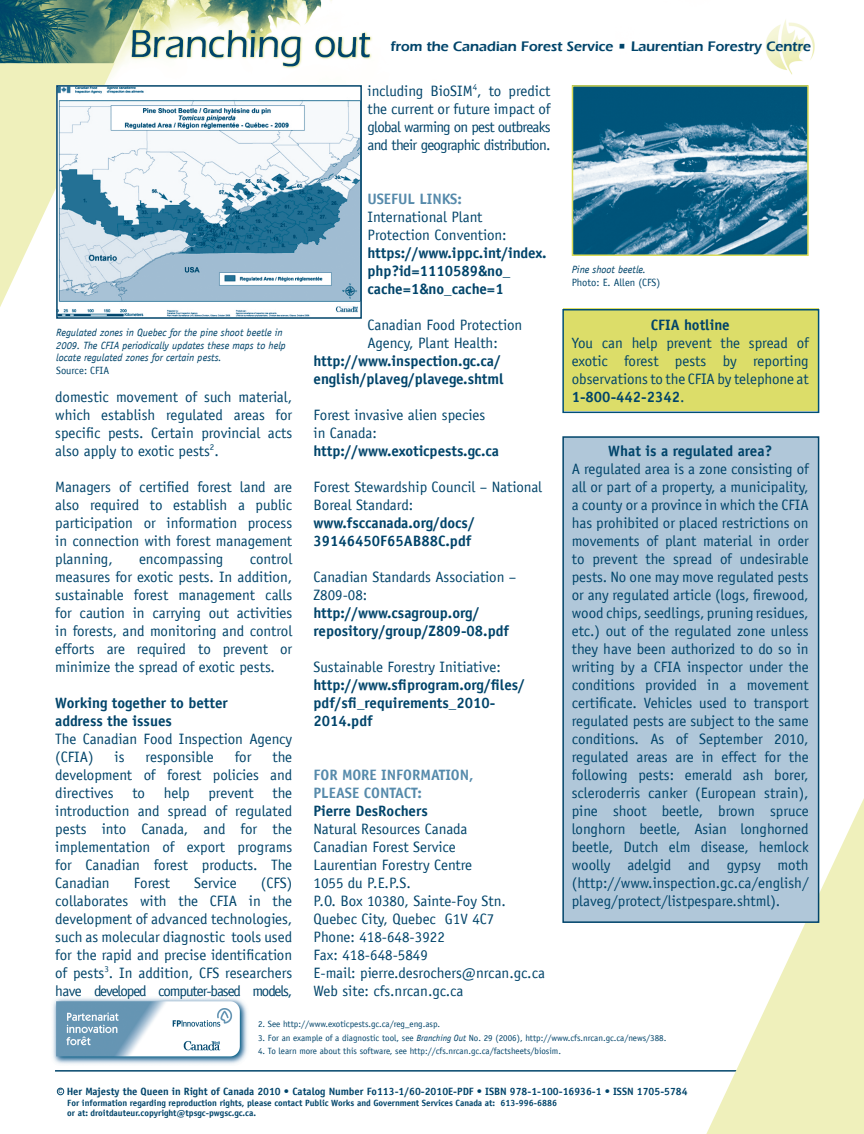
<style>
.page{position:relative;width:864px;height:1134px;background:#fff}
.page>*{position:absolute;margin:0;border:0;box-sizing:border-box;transform-origin:0 0}
.t1{font:15px/18px "Officina Sans LT";color:#00446a;text-align:justify}
.t2{font:700 15px/18px "Officina Sans LT";color:#00446a}
.t3{font:700 15px/18px "Officina Sans LT";color:#568aab}
.t4{font:600 14.25px "Itc Eras";letter-spacing:-.01em;color:#00446a}
.t5{font:italic 10.5px/12.6px "Officina Sans LT";color:#00446a}
.t6{font:700 10.5px "Officina Sans LT";color:#00446a}
.t7{font:10.5px "Officina Sans LT";color:#00446a}
.t8{font:9px "Officina Sans LT";color:#00446a}
.t9{font:700 9px/10.8px "Officina Sans LT";color:#00446a}
.t10{font:7.5px "Arial";color:#00446a}
.s1{font-weight:700}
.s2{font-style:italic}
</style>
<div class="page">
<hr style="left:55px;top:1070px;width:773px;height:2px;background:#00446a">
<svg style="left:706px;top:798px;width:158px;height:336px;fill:#eff0bb"></svg>
<img style="left:0;top:0;width:815px;height:120px">
<svg style="left:0;top:63px;width:115px;height:244px"></svg>
<div style="left:563px;top:308px;width:256px;height:103px;background:#dcdd69"></div>
<div style="left:562px;top:309px;width:257px;height:104px;border:2px solid #004f76"></div>
<img style="left:53px;top:998px;width:194px;height:66px">
<img style="left:59px;top:88px;width:300px;height:228px">
<div style="left:56px;top:85px;width:306px;height:234px;border:2px solid #00446a"></div>
<div style="left:563px;top:437px;width:256px;height:486px;background:#b0c7d9"></div>
<div style="left:57px;top:1088px;width:7px;height:7px;border:1px solid #00446a;border-radius:50%"></div>
<img style="left:575px;top:88px;width:231px;height:165px">
<div style="left:572px;top:85px;width:237px;height:171px;border:2px solid #d9da55"></div>
<div style="left:562px;top:436px;width:257px;height:487px;border:2px solid #00446a"></div>
<p class="t4" style="left:391px;top:37px;width:422px">from the Canadian Forest Service • Laurentian Forestry Centre</p>
<p class="t5" style="left:56px;top:326px;width:231px">Regulated zones in Quebec for the pine shoot beetle in<br>2009. The CFIA periodically updates these maps to help locate regulated zones for certain pests.</p>
<p class="t7" style="left:56px;top:364px;width:55px">Source: CFIA</p>
<p class="t1" style="left:55px;top:388px;width:238px">domestic movement of such material, which establish regulated areas for specific pests. Certain provincial acts also apply to exotic pests<sup>2</sup>.</p>
<p class="t1" style="left:55px;top:478px;width:239px">Managers of certified forest land are also required to establish a public participation or information process in connection with forest management planning,</p>
<p class="t1" style="left:55px;top:550px;width:239px;text-indent:194px">control measures for exotic pests. In addition, sustainable forest management calls for caution in carrying out activities in forests, and monitoring and control efforts are required to prevent or minimize the spread of exotic pests.</p>
<p class="t2" style="left:55px;top:693px;width:174px">Working together to better address the issues</p>
<p class="t1" style="left:55px;top:730px;width:239px">The Canadian Food Inspection Agency (CFIA)</p>
<p class="t1" style="left:139px;top:550px;width:86px">encompassing</p>
<p class="t1" style="left:55px;top:748px;width:239px;text-indent:217px">the development of forest policies and directives to help prevent the introduction and spread of regulated pests into Canada, and for the implementation of export programs for Canadian forest products. The Canadian</p>
<p class="t1" style="left:115px;top:748px;width:12px">is</p>
<p class="t1" style="left:146px;top:748px;width:70px">responsible</p>
<p class="t1" style="left:235px;top:748px;width:18px">for</p>
<p class="t1" style="left:55px;top:874px;width:238px;text-indent:206px">(CFS) collaborates with the CFIA in the development of advanced technologies, such as molecular diagnostic tools used for the rapid and precise identification of pests<sup>3</sup>. In addition, CFS researchers have developed computer-based models,</p>
<p class="t1" style="left:134px;top:874px;width:38px">Forest</p>
<p class="t1" style="left:194px;top:874px;width:44px">Service</p>
<p class="t1" style="left:368px;top:82px;width:185px">including BioSIM<sup>4</sup>, to predict the current or future impact of global warming on pest outbreaks and their geographic distribution.</p>
<p class="t3" style="left:368px;top:189px;width:96px">USEFUL LINKS:</p>
<p class="t1" style="left:368px;top:208px;width:141px">International Plant<br>Protection Convention:</p>
<p class="t2" style="left:368px;top:243px;width:181px">https://www.ippc.int/index. php?id=1110589&amp;no_ cache=1&amp;no_cache=1</p>
<p class="t1" style="left:368px;top:316px;width:156px">Canadian Food Protection<br>Agency, Plant Health:</p>
<p class="t2" style="left:314px;top:351px;width:191px">http://www.inspection.gc.ca/ english/plaveg/plavege.shtml</p>
<p class="t1" style="left:314px;top:406px;width:173px">Forest invasive alien species in Canada:</p>
<p class="t2" style="left:314px;top:441px;width:187px">http://www.exoticpests.gc.ca</p>
<p class="t1" style="left:314px;top:478px;width:230px">Forest Stewardship Council – National<br>Boreal Standard:</p>
<p class="t2" style="left:314px;top:513px;width:163px">www.fsccanada.org/docs/<br>39146450F65AB88C.pdf</p>
<p class="t1" style="left:314px;top:568px;width:204px">Canadian Standards Association –<br>Z809-08:</p>
<p class="t2" style="left:314px;top:603px;width:197px">http://www.csagroup.org/ repository/group/Z809-08.pdf</p>
<p class="t1" style="left:314px;top:658px;width:189px">Sustainable Forestry Initiative:</p>
<p class="t2" style="left:314px;top:675px;width:213px">http://www.sfiprogram.org/files/ pdf/sfi_requirements_2010-<br>2014.pdf</p>
<p class="t3" style="left:314px;top:765px;width:162px">FOR MORE INFORMATION,<br>PLEASE CONTACT:</p>
<p class="t2" style="left:314px;top:801px;width:116px">Pierre DesRochers</p>
<p class="t1" style="left:314px;top:820px;width:233px;text-align:left">Natural Resources Canada<br>Canadian Forest Service<br>Laurentian Forestry Centre<br>1055 du P.E.P.S.<br>P.O. Box 10380, Sainte-Foy Stn.<br>Quebec City, Quebec G1V 4C7<br>Phone: 418-648-3922<br>Fax: 418-648-5849<br>E-mail: pierre.desrochers@nrcan.gc.ca<br>Web site: cfs.nrcan.gc.ca</p>
<p class="t5" style="left:572px;top:263px;width:76px">Pine shoot beetle.</p>
<p class="t7" style="left:572px;top:276px;width:90px">Photo: E. Allen (CFS)</p>
<p class="t2" style="left:651px;top:315px;width:80px">CFIA hotline</p>
<p class="t1" style="left:572px;top:334px;width:238px">You can help prevent the spread of exotic forest pests by reporting observations to the CFIA by telephone at <span class="s1">1-800-442-2342</span>.</p>
<p class="t2" style="left:608px;top:441px;width:165px">What is a regulated area?</p>
<p class="t1" style="left:572px;top:460px;width:239px">A regulated area is a zone consisting of all or part of a property, a municipality, a county or a province in which the CFIA has prohibited or placed restrictions on movements of plant material in order to prevent the spread of undesirable pests. No one may move regulated pests or any regulated article (logs, firewood, wood chips, seedlings, pruning residues, etc.) out of the regulated zone unless they have been authorized to do so in writing by a CFIA inspector under the conditions provided in a movement certificate. Vehicles used to transport regulated pests are subject to the same conditions. As of September 2010, regulated areas are in effect for the following pests: emerald ash borer, scleroderris canker (European strain), pine shoot beetle, brown spruce longhorn beetle, Asian longhorned beetle, Dutch elm disease, hemlock woolly adelgid and gypsy moth (http://www.inspection.gc.ca/english/ plaveg/protect/listpespare.shtml).</p>
<p class="t8" style="left:258px;top:1018px;width:184px">2. See http://www.exoticpests.gc.ca/reg_eng.asp.</p>
<p class="t8" style="left:258px;top:1032px;width:410px">3. For an example of a diagnostic tool, see <span class="s2">Branching Out</span> No. 29 (2006), http://www.cfs.nrcan.gc.ca/news/388.</p>
<p class="t8" style="left:258px;top:1046px;width:305px">4. To learn more about this software, see http://cfs.nrcan.gc.ca/factsheets/biosim.</p>
<p class="t6" style="left:67px;top:1085px;width:622px">Her Majesty the Queen in Right of Canada 2010 • Catalog Number Fo113-1/60-2010E-PDF • ISBN 978-1-100-16936-1 • ISSN 1705-5784</p>
<p class="t9" style="left:67px;top:1097px;width:492px">For information regarding reproduction rights, please contact Public Works and Government Services Canada at: 613-996-6886 or at: droitdauteur.copyright@tpsgc-pwgsc.gc.ca.</p>
<p class="t10" style="left:59px;top:1086px;width:5px">c</p>
</div>
